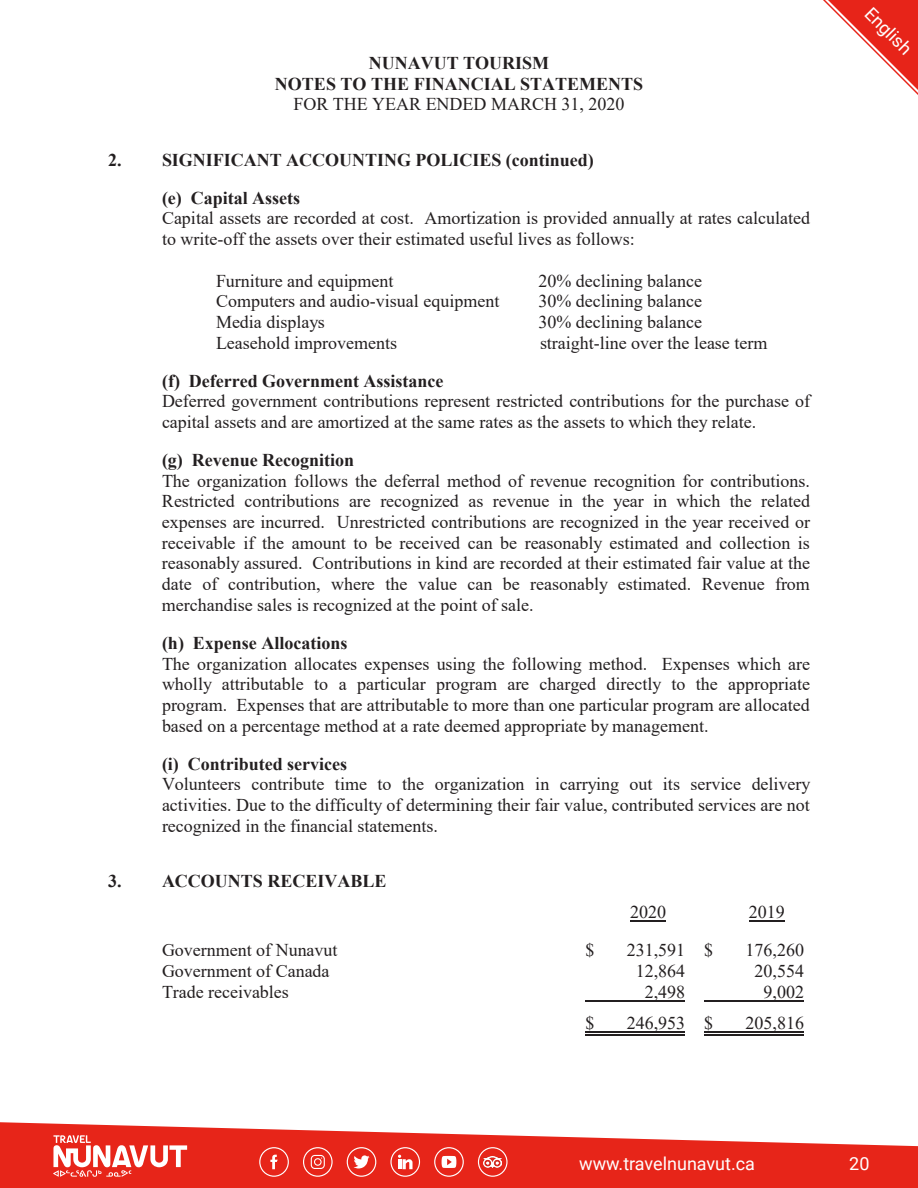
<style>
.page{position:relative;width:918px;height:1188px;background:#fff}
.page>*{position:absolute;margin:0;border:0;box-sizing:border-box;transform-origin:0 0}
.t1{font:18px/20.7px "Times New Roman";color:#231f20}
.t2{font:700 18px/20.7px "Times New Roman";color:#231f20;text-align:center}
.t3{font:18px "Roboto";color:#fff}
.s1{font-weight:400}
.s2{font-weight:700}
</style>
<div class="page">
<svg style="left:0;top:1122px;width:918px;height:66px;fill:#e72519"></svg>
<svg style="left:53px;top:1135px;width:134px;height:42px"></svg>
<div style="left:259px;top:1147px;width:30px;height:30px;border:1px solid #fff;border-radius:50%"></div>
<svg style="left:270px;top:1155px;width:8px;height:14px"></svg>
<div style="left:303px;top:1147px;width:30px;height:30px;border:1px solid #fff;border-radius:50%"></div>
<svg style="left:311px;top:1155px;width:14px;height:14px"></svg>
<div style="left:347px;top:1147px;width:29px;height:30px;border:1px solid #fff;border-radius:50%"></div>
<svg style="left:353px;top:1155px;width:17px;height:13px"></svg>
<div style="left:390px;top:1147px;width:30px;height:30px;border:1px solid #fff;border-radius:50%"></div>
<svg style="left:398px;top:1155px;width:15px;height:14px"></svg>
<div style="left:434px;top:1147px;width:30px;height:30px;border:1px solid #fff;border-radius:50%"></div>
<svg style="left:442px;top:1156px;width:14px;height:12px"></svg>
<div style="left:478px;top:1147px;width:30px;height:30px;border:1px solid #fff;border-radius:50%"></div>
<img style="left:484px;top:1156px;width:18px;height:12px">
<svg style="left:823px;top:0;width:95px;height:95px"></svg>
<hr style="left:630px;top:921px;width:36px;height:1px;background:#231f20">
<hr style="left:749px;top:921px;width:36px;height:1px;background:#231f20">
<hr style="left:585px;top:1000px;width:100px;height:1px;background:#231f20">
<hr style="left:704px;top:1000px;width:100px;height:1px;background:#231f20">
<hr style="left:585px;top:1031px;width:100px;height:2px;background:#231f20">
<hr style="left:585px;top:1034px;width:100px;height:2px;background:#231f20">
<hr style="left:704px;top:1031px;width:100px;height:2px;background:#231f20">
<hr style="left:704px;top:1034px;width:100px;height:2px;background:#231f20">
<p class="t2" style="left:275px;top:52px;width:370px">NUNAVUT TOURISM<br>NOTES TO THE FINANCIAL STATEMENTS<br><span class="s1">FOR THE YEAR ENDED MARCH 31, 2020</span></p>
<p class="t2" style="left:162px;top:140px;width:433px;line-height:38px;text-align:left;text-indent:-54px">2. SIGNIFICANT ACCOUNTING POLICIES (continued) (e) Capital Assets</p>
<p class="t1" style="left:162px;top:207px;width:650px">Capital assets are recorded at cost. Amortization is provided annually at rates calculated to write-off the assets over their estimated useful lives as follows:</p>
<p class="t1" style="left:216px;top:270px;width:179px">Furniture and equipment</p>
<p class="t1" style="left:539px;top:270px;width:165px">20% declining balance</p>
<p class="t1" style="left:216px;top:290px;width:285px">Computers and audio-visual equipment</p>
<p class="t1" style="left:539px;top:290px;width:165px">30% declining balance</p>
<p class="t1" style="left:216px;top:311px;width:110px">Media displays</p>
<p class="t1" style="left:539px;top:311px;width:165px">30% declining balance</p>
<p class="t1" style="left:216px;top:332px;width:183px">Leasehold improvements</p>
<p class="t1" style="left:540px;top:332px;width:229px">straight-line over the lease term</p>
<p class="t1" style="left:162px;top:370px;width:650px"><span class="s2">(f) Deferred Government Assistance<br></span>Deferred government contributions represent restricted contributions for the purchase of capital assets and are amortized at the same rates as the assets to which they relate.</p>
<p class="t1" style="left:162px;top:449px;width:650px"><span class="s2">(g) Revenue Recognition<br></span>The organization follows the deferral method of revenue recognition for contributions.<br>Restricted contributions are recognized as revenue in the year in which the related expenses are incurred. Unrestricted contributions are recognized in the year received or receivable if the amount to be received can be reasonably estimated and collection is reasonably assured. Contributions in kind are recorded at their estimated fair value at the date of contribution, where the value can be reasonably estimated. Revenue from merchandise sales is recognized at the point of sale.</p>
<p class="t1" style="left:162px;top:632px;width:650px"><span class="s2">(h) Expense Allocations<br></span>The organization allocates expenses using the following method. Expenses which are wholly attributable to a particular program are charged directly to the appropriate program. Expenses that are attributable to more than one particular program are allocated based on a percentage method at a rate deemed appropriate by management.</p>
<p class="t1" style="left:162px;top:753px;width:650px"><span class="s2">(i) Contributed services<br></span>Volunteers contribute time to the organization in carrying out its service delivery activities. Due to the difficulty of determining their fair value, contributed services are not recognized in the financial statements.</p>
<p class="t2" style="left:108px;top:870px;width:280px">3. ACCOUNTS RECEIVABLE</p>
<p class="t1" style="left:630px;top:902px;width:37px">2020</p>
<p class="t1" style="left:749px;top:902px;width:37px">2019</p>
<p class="t1" style="left:162px;top:940px;width:177px">Government of Nunavut</p>
<p class="t1" style="left:585px;top:940px;width:10px">$</p>
<p class="t1" style="left:627px;top:940px;width:88px">231,591 $</p>
<p class="t1" style="left:746px;top:940px;width:60px">176,260</p>
<p class="t1" style="left:162px;top:960px;width:169px">Government of Canada</p>
<p class="t1" style="left:636px;top:960px;width:51px">12,864</p>
<p class="t1" style="left:755px;top:960px;width:51px">20,554</p>
<p class="t1" style="left:162px;top:981px;width:128px">Trade receivables</p>
<p class="t1" style="left:645px;top:981px;width:42px">2,498</p>
<p class="t1" style="left:764px;top:981px;width:42px">9,002</p>
<p class="t1" style="left:585px;top:1012px;width:10px">$</p>
<p class="t1" style="left:627px;top:1012px;width:88px">246,953 $</p>
<p class="t1" style="left:746px;top:1012px;width:60px">205,816</p>
<p class="t3" style="left:877px;top:1px;width:60px;rotate:45deg">English</p>
<p class="t3" style="left:579px;top:1151px;width:177px">www.travelnunavut.ca</p>
<p class="t3" style="left:849px;top:1151px;width:22px">20</p>
</div>
